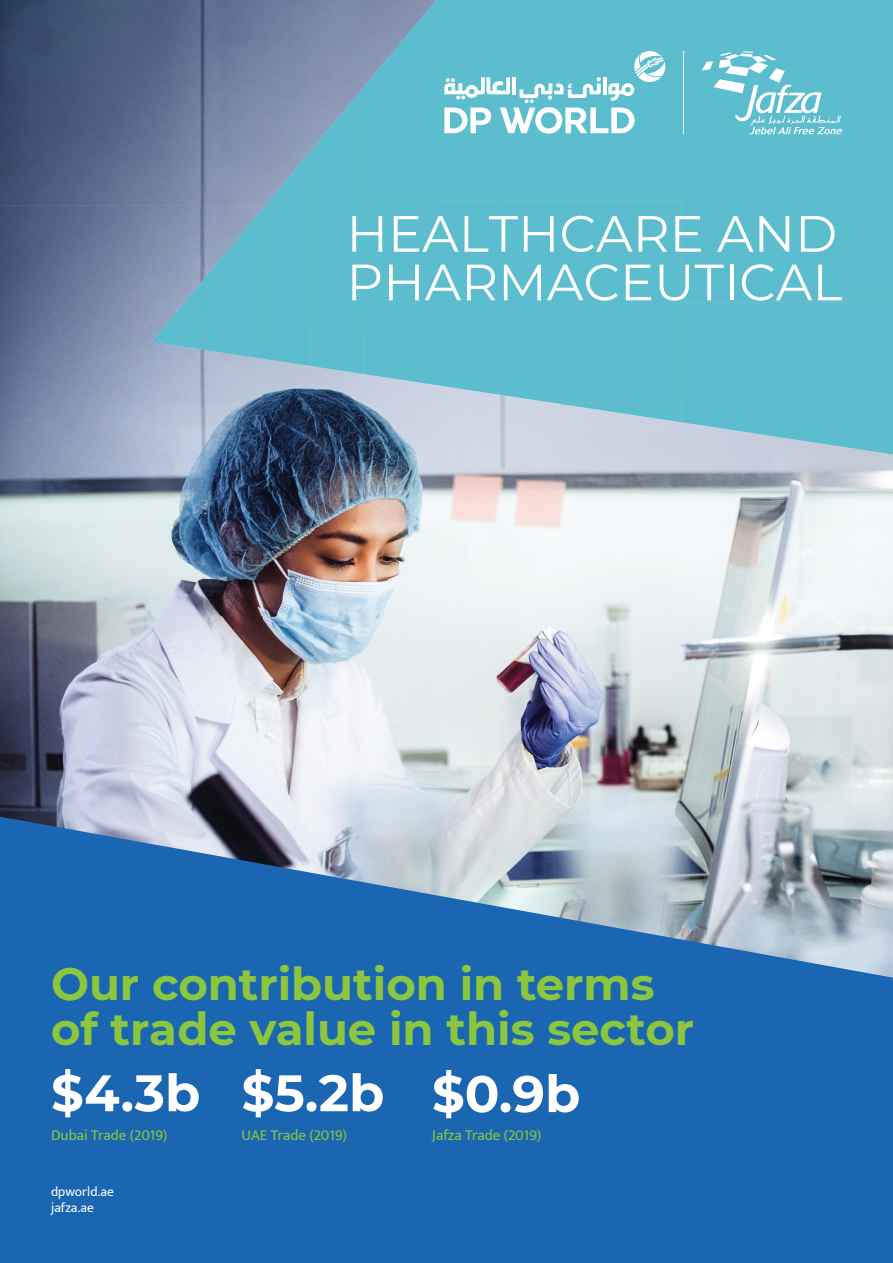
<style>
.page{position:relative;width:893px;height:1263px;background:#fff}
.page>*{position:absolute;margin:0;border:0;box-sizing:border-box;transform-origin:0 0}
.t1{font:700 51.3px "Montserrat";color:#fff}
.t2{font:51px/48.6px "Montserrat";color:#fff}
.t3{font:700 45px/45px "Montserrat";color:#8bc63e}
.t4{font:15px "Mukta";color:#8bc63e}
.t5{font:13.5px/16.2px "Mukta";color:#fff}
</style>
<div class="page">
<img style="left:0;top:0;width:315px;height:205px">
<img style="left:0;top:205px;width:262px;height:612px">
<img style="left:262px;top:366px;width:53px;height:451px">
<img style="left:315px;top:374px;width:315px;height:443px">
<img style="left:630px;top:422px;width:263px;height:395px">
<img style="left:363px;top:0;width:318px;height:202px">
<div style="left:681px;top:0;width:212px;height:303px;background:#5cbdce"></div>
<img style="left:310px;top:87px;width:54px;height:287px">
<img style="left:257px;top:151px;width:53px;height:215px">
<img style="left:204px;top:215px;width:53px;height:143px">
<div style="left:363px;top:202px;width:318px;height:202px;background:#5cbdce"></div>
<img style="left:152px;top:278px;width:53px;height:72px">
<img style="left:681px;top:303px;width:212px;height:151px">
<img style="left:560px;top:404px;width:121px;height:18px">
<svg style="left:0;top:817px;width:893px;height:446px;background:#3575b5"></svg>
<hr style="left:683px;top:51px;width:1px;height:83px;background:#fff">
<svg style="left:701px;top:51px;width:141px;height:83px;background:#7ac9d7"></svg>
<svg style="left:444px;top:51px;width:221px;height:83px"></svg>
<h2 class="t2" style="left:347px;top:207px;width:497px">HEALTHCARE AND<br>PHARMACEUTICAL</h2>
<h3 class="t3" style="left:51px;top:959px;width:645px">Our contribution in terms of trade value in this sector</h3>
<h1 class="t1" style="left:51px;top:1056px;width:151px">$4.3b</h1>
<p class="t4" style="left:51px;top:1125px;width:118px">Dubai Trade (2019)</p>
<p class="t5" style="left:51px;top:1183px;width:64px">dpworld.ae jafza.ae</p>
<h1 class="t1" style="left:242px;top:1056px;width:144px">$5.2b</h1>
<p class="t4" style="left:242px;top:1125px;width:107px">UAE Trade (2019)</p>
<h1 class="t1" style="left:432px;top:1057px;width:150px">$0.9b</h1>
<p class="t4" style="left:432px;top:1125px;width:111px">Jafza Trade (2019)</p>
</div>
